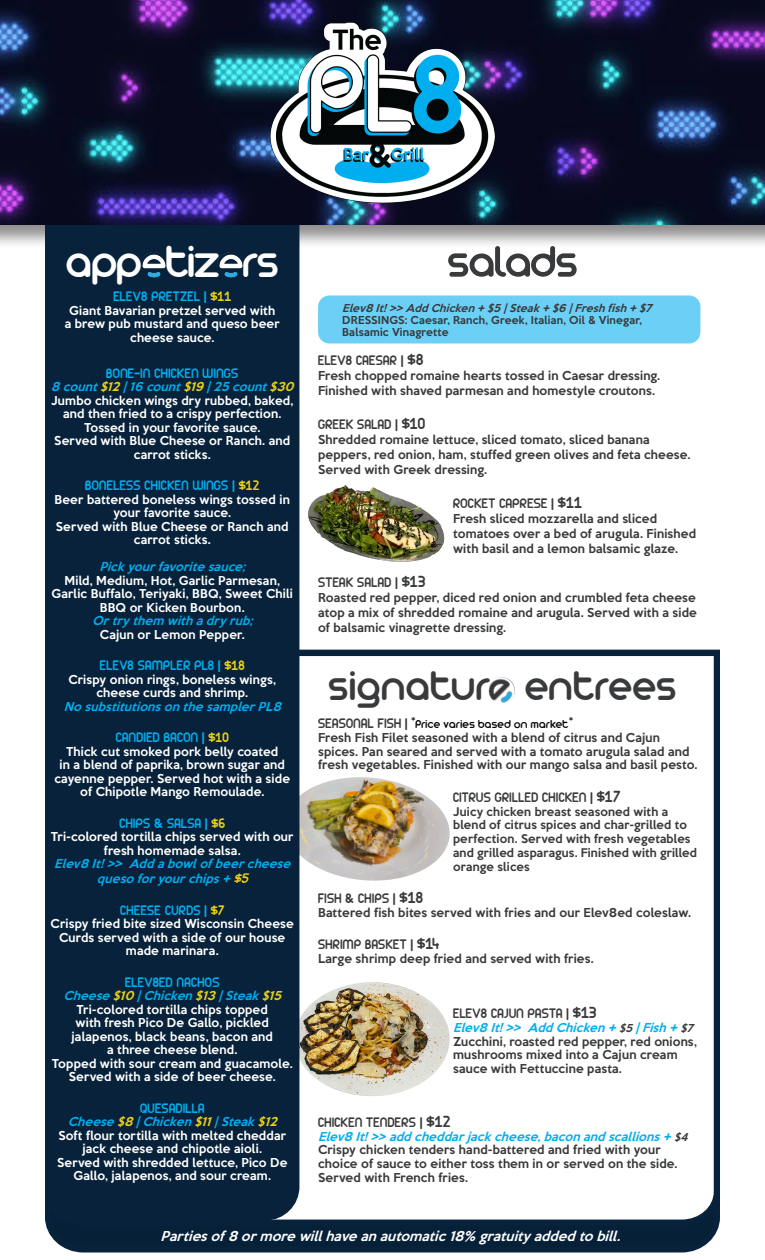
<style>
.page{position:relative;width:765px;height:1260px;background:#fff}
.page>*{position:absolute;margin:0;border:0;box-sizing:border-box;transform-origin:0 0}
.t1{font:300 48.75px "z Arista";letter-spacing:-.005em;color:#fff}
.Main_Menu_L_A{font:300 45px "z Arista";letter-spacing:.025em;color:#393a3c}
.Main_Menu_L_A-2{font:300 15px "z Arista";letter-spacing:.025em;color:#393a3c}
.t2{font:300 15px "z Arista";letter-spacing:.025em;color:#00aeef}
.Main_Menu_L_A-3{font:italic 500 12.5px "Keep Calm";color:#fff}
.Main_Menu_L_A-4{font:300 12.5px "z Arista";letter-spacing:.03em;color:#040503}
.Main_menu_W{font:500 11.25px/13.5px "Keep Calm";letter-spacing:.015em;color:#fff;text-align:center}
.Main_Menu_L_A-5{font:500 11.25px/15px "Keep Calm";letter-spacing:.015em;color:#393a3c}
.Italic_Note{font:italic 500 11.25px/15px "Keep Calm";color:#00aeef;text-align:center}
.Main_Menu_L_A-6{font:italic 500 11.25px "Keep Calm";color:#00aeef}
.Main_menu_W-2{font:italic 500 11.25px/13.5px "Keep Calm";color:#00aeef;text-align:center}
.Main_Menu{font:italic 500 11.25px "Keep Calm";color:#00aeef}
.Main_Menu_L_A-7{font:500 11px/13.8px "Keep Calm";letter-spacing:.015em;color:#393a3c}
.t3{font:500 10px/12px "Keep Calm";letter-spacing:.02em;color:#393a3c}
.Main_Menu_L_A-8{font:italic 500 10px "Keep Calm";color:#393a3c}
.s1{color:#07223a}
.s2{color:#ebd016}
.s3{font-style:normal;color:#fff}
.s4{font-style:italic;color:#00aeef}
.s5{font-family:"z Arista";font-weight:300;font-size:15px;color:#07223a}
.s6{font-size:17.5px}
.s7{color:#fff}
.s8{font-size:15px;color:#393a3c}
.s9{font-size:10px;color:#393a3c}
</style>
<div class="page">
<div style="left:0;top:0;width:765px;height:249px;background:#231f20;opacity:.5"></div>
<img style="left:0;top:0;width:765px;height:225px">
<img style="left:270px;top:22px;width:225px;height:181px">
<div style="left:318px;top:295px;width:382px;height:48px;background:#6bcff6;border-radius:11px"></div>
<svg style="left:47px;top:1229px;width:671px;height:24px;background:#122b42"></svg>
<svg style="left:45px;top:647px;width:675px;height:582px"></svg>
<img style="left:299px;top:982px;width:151px;height:114px">
<img style="left:299px;top:777px;width:153px;height:107px">
<div style="left:45px;top:225px;width:254px;height:995px;background:#07223a"></div>
<svg style="left:448px;top:246px;width:129px;height:31px"></svg>
<img style="left:487px;top:677px;width:29px;height:28px">
<img style="left:140px;top:252px;width:27px;height:27px;border-radius:13px">
<img style="left:217px;top:252px;width:27px;height:27px;border-radius:13px">
<img style="left:231px;top:422px;width:214px;height:190px">
<p class="t1" style="left:66px;top:236px;width:214px">app<span class="s1">e</span>tiz<span class="s1">e</span>rs</p>
<p class="t2" style="left:113px;top:288px;width:119px">ELEV8 PRETZEL | <span class="s2">$11</span></p>
<p class="Main_menu_W" style="left:65px;top:303px;width:216px">Giant Bavarian pretzel served with a brew pub mustard and queso beer cheese sauce.</p>
<p class="t2" style="left:106px;top:365px;width:133px">BONE-IN CHICKEN WINGS</p>
<p class="Italic_Note" style="left:51px;top:378px;width:249px">8count<span class="s2">$12</span>|16count<span class="s2">$19</span>|25count<span class="s2">$30</span></p>
<p class="Main_menu_W" style="left:51px;top:393px;width:244px">Jumbo chicken wings dry rubbed, baked, and then fried to a crispy perfection.<br>Tossed in your favorite sauce.<br>Served with Blue Cheese or Ranch. and carrot sticks.</p>
<p class="t2" style="left:85px;top:477px;width:176px">BONELESS CHICKEN WINGS | <span class="s2">$12</span></p>
<p class="Main_menu_W" style="left:55px;top:492px;width:237px">Beer battered boneless wings tossed in your favorite sauce.<br>Served with Blue Cheese or Ranch and carrot sticks.</p>
<p class="Main_Menu" style="left:100px;top:557px;width:152px">Pickyourfavoritesauce;</p>
<p class="Main_menu_W" style="left:52px;top:573px;width:243px">Mild, Medium, Hot, Garlic Parmesan,<br>Garlic Buffalo, Teriyaki, BBQ, Sweet Chili<br>BBQ or Kicken Bourbon.</p>
<p class="Main_menu_W-2" style="left:92px;top:613px;width:167px">Ortrythem withadryrub;<br><span class="s3">Cajun or Lemon Pepper.</span></p>
<p class="t2" style="left:100px;top:657px;width:146px">ELEV8 SAMPLER PL8 | <span class="s2">$18</span></p>
<p class="Main_menu_W" style="left:64px;top:672px;width:224px">Crispy onion rings, boneless wings, cheese curds and shrimp.<br><span class="s4">NosubstitutionsonthesamplerPL8</span></p>
<p class="t2" style="left:116px;top:729px;width:114px">CANDIED BACON | <span class="s2">$10</span></p>
<p class="Main_menu_W" style="left:54px;top:744px;width:237px">Thick cut smoked pork belly coated<br>in a blend of paprika, brown sugar and cayenne pepper. Served hot with a side of Chipotle Mango Remoulade.</p>
<p class="t2" style="left:119px;top:815px;width:107px">CHIPS &amp; SALSA | <span class="s2">$6</span></p>
<p class="Main_menu_W" style="left:51px;top:829px;width:244px">Tri-colored tortilla chips served with our fresh homemade salsa.</p>
<p class="Italic_Note" style="left:54px;top:855px;width:243px">Elev8It!&gt;&gt; Addabowlofbeercheese quesoforyourchips+<span class="s5">$5</span></p>
<p class="t2" style="left:120px;top:902px;width:106px">CHEESE CURDS | <span class="s2">$7</span></p>
<p class="Main_menu_W" style="left:51px;top:916px;width:245px">Crispy fried bite sized Wisconsin Cheese<br>Curds served with a side of our house made marinara.</p>
<p class="t2" style="left:125px;top:974px;width:96px">ELEV8ED NACHOS</p>
<p class="Italic_Note" style="left:63px;top:987px;width:224px">Cheese<span class="s2">$10</span>|Chicken<span class="s2">$13</span>|Steak<span class="s2">$15</span></p>
<p class="Main_menu_W" style="left:52px;top:1002px;width:242px">Tri-colored tortilla chips topped<br>with fresh Pico De Gallo, pickled jalapenos, black beans, bacon and<br>a three cheese blend.<br>Topped with sour cream and guacamole.<br>Served with a side of beer cheese.</p>
<p class="t2" style="left:140px;top:1100px;width:66px">QUESADILLA</p>
<p class="Italic_Note" style="left:68px;top:1113px;width:215px">Cheese<span class="s2">$8</span>|Chicken<span class="s2">$11</span>|Steak<span class="s2">$12</span></p>
<p class="Main_menu_W" style="left:57px;top:1128px;width:232px">Soft flour tortilla with melted cheddar jack cheese and chipotle aioli.<br>Served with shredded lettuce, Pico De Gallo, jalapenos, and sour cream.</p>
<p class="Main_Menu_L_A-8" style="left:342px;top:299px;width:315px">Elev8It!&gt;&gt;AddChicken+$5|Steak+$6|Freshfish+$7</p>
<p class="t3" style="left:342px;top:313px;width:301px">DRESSINGS: Caesar, Ranch, Greek, Italian, Oil &amp; Vinegar,<br>Balsamic Vinagrette</p>
<p class="Main_Menu_L_A-2" style="left:318px;top:353px;width:107px">ELEV8 CAESAR | <span class="s6">$8</span></p>
<p class="Main_Menu_L_A-5" style="left:318px;top:367px;width:344px">Fresh chopped romaine hearts tossed in Caesar dressing.<br>Finished with shaved parmesan and homestyle croutons.</p>
<p class="Main_Menu_L_A-2" style="left:318px;top:416px;width:109px">GREEK SALAD | <span class="s6">$10</span></p>
<p class="Main_Menu_L_A-5" style="left:318px;top:431px;width:374px">Shredded romaine lettuce, sliced tomato, sliced banana peppers, red onion, ham, stuffed green olives and feta cheese.<br>Served with Greek dressing.</p>
<p class="Main_Menu_L_A-2" style="left:453px;top:495px;width:130px">ROCKET CAPRESE | <span class="s6">$11</span></p>
<p class="Main_Menu_L_A-5" style="left:453px;top:510px;width:245px">Fresh sliced mozzarella and sliced tomatoes over a bed of arugula. Finished with basil and a lemon balsamic glaze.</p>
<p class="Main_Menu_L_A-2" style="left:318px;top:574px;width:109px">STEAK SALAD | <span class="s6">$13</span></p>
<p class="Main_Menu_L_A-5" style="left:318px;top:589px;width:380px;text-align:justify">Roasted red pepper, diced red onion and crumbled feta cheese atop a mix of shredded romaine and arugula. Served with a side of balsamic vinagrette dressing.</p>
<p class="Main_Menu_L_A" style="left:328px;top:662px;width:349px">signatur<span class="s7">e</span> entrees</p>
<p class="Main_Menu_L_A-4" style="left:318px;top:718px;width:256px"><span class="s8">SEASONAL FISH |</span> <span class="s6">*</span>Price varies based on market<span class="s6">*</span></p>
<p class="Main_Menu_L_A-5" style="left:318px;top:730px;width:381px;line-height:13.8px">Fresh Fish Filet seasoned with a blend of citrus and Cajun spices. Pan seared and served with a tomato arugula salad and fresh vegetables. Finished with our mango salsa and basil pesto.</p>
<p class="Main_Menu_L_A-2" style="left:453px;top:789px;width:169px">CITRUS GRILLED CHICKEN | <span class="s6">$17</span></p>
<p class="Main_Menu_L_A-7" style="left:453px;top:804px;width:245px">Juicy chicken breast seasoned with a blend of citrus spices and char-grilled to perfection. Served with fresh vegetables and grilled asparagus. Finished with grilled orange slices</p>
<p class="Main_Menu_L_A-2" style="left:318px;top:890px;width:106px">FISH &amp; CHIPS | <span class="s6">$18</span></p>
<p class="Main_Menu_L_A-5" style="left:318px;top:904px;width:374px">Battered fish bites served with fries and our Elev8ed coleslaw.</p>
<p class="Main_Menu_L_A-2" style="left:318px;top:937px;width:123px">SHRIMP BASKET | <span class="s6">$14</span></p>
<p class="Main_Menu_L_A-5" style="left:318px;top:950px;width:277px">Large shrimp deep fried and served with fries.</p>
<p class="Main_Menu_L_A-2" style="left:453px;top:1005px;width:145px">ELEV8 CAJUN PASTA | <span class="s6">$13</span></p>
<p class="Main_Menu_L_A-6" style="left:453px;top:1018px;width:246px">Elev8It!&gt;&gt; AddChicken+<span class="s9">$5</span>|Fish+<span class="s9">$7</span></p>
<p class="Main_Menu_L_A-5" style="left:453px;top:1033px;width:245px;line-height:13.8px">Zucchini, roasted red pepper, red onions, mushrooms mixed into a Cajun cream sauce with Fettuccine pasta.</p>
<p class="Main_Menu_L_A-2" style="left:318px;top:1114px;width:134px">CHICKEN TENDERS | <span class="s6">$12</span></p>
<p class="Main_Menu_L_A-6" style="left:318px;top:1126px;width:375px">Elev8It!&gt;&gt;addcheddarjackcheese,baconandscallions+<span class="s9">$4</span></p>
<p class="Main_Menu_L_A-5" style="left:318px;top:1142px;width:361px;line-height:13.8px">Crispy chicken tenders hand-battered and fried with your choice of sauce to either toss them in or served on the side.<br>Served with French fries.</p>
<p class="Main_Menu_L_A-3" style="left:161px;top:1225px;width:466px">Partiesof8ormorewillhaveanautomatic18% gratuityaddedtobill.</p>
</div>
